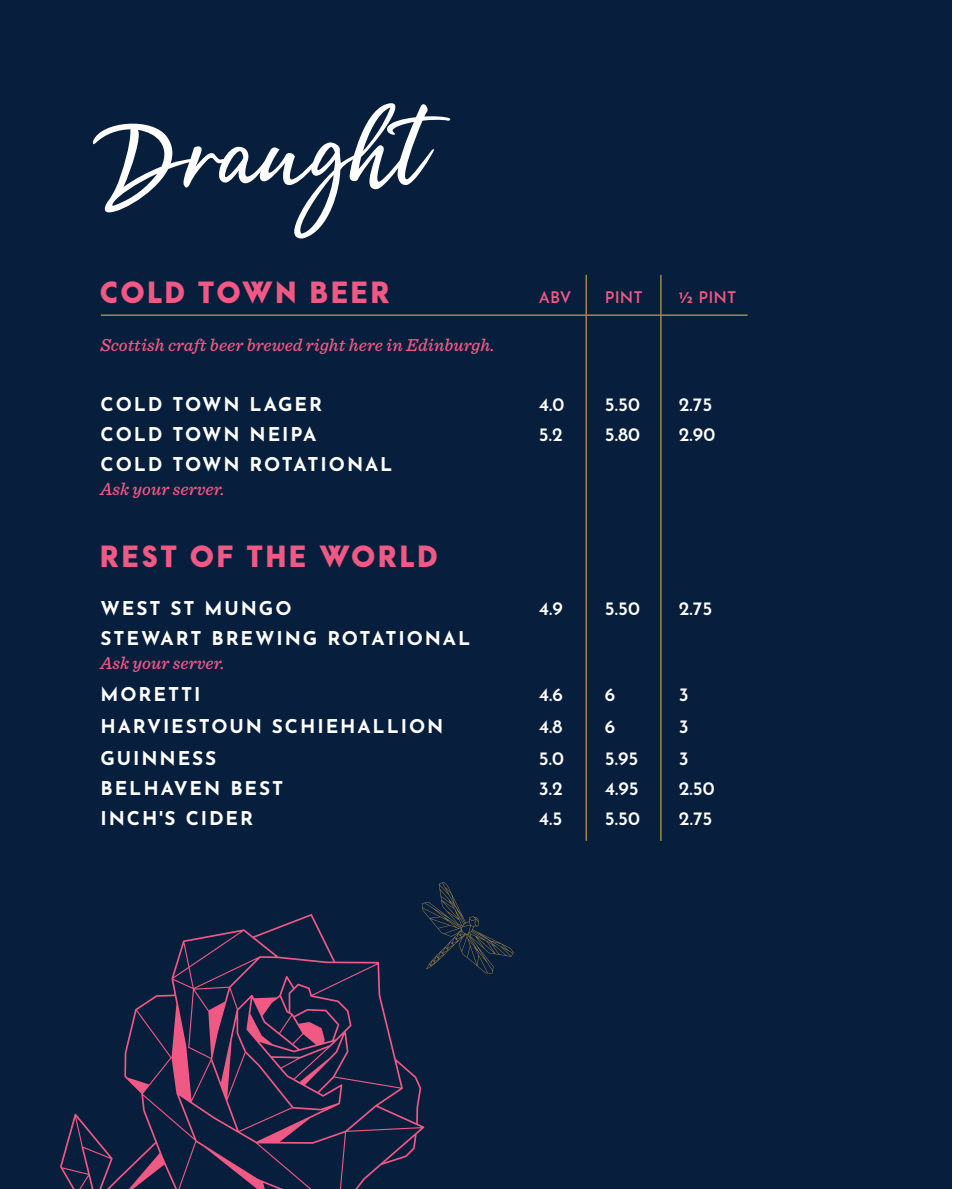
<style>
.page{position:relative;width:953px;height:1189px;background:#fff}
.page>*{position:absolute;margin:0;border:0;box-sizing:border-box;transform-origin:0 0}
.t1{font:128px "Quente Script";color:#fff}
.t2{font:900 28px "Arca Majora";letter-spacing:.13em;color:#f05984}
.t3{font:700 19px "Josefin Sans";letter-spacing:.1em;color:#fff}
.t4{font:600 19px "Josefin Sans";letter-spacing:.005em;color:#fff}
.t5{font:italic 500 18px "Sentinel";letter-spacing:.005em;color:#f05984}
.t6{font:600 16px "Josefin Sans";letter-spacing:.005em;color:#f05984}
</style>
<div class="page">
<div style="left:0;top:0;width:951px;height:1189px;background:#071e3d"></div>
<svg style="left:60px;top:914px;width:364px;height:275px"></svg>
<svg style="left:422px;top:882px;width:91px;height:92px"></svg>
<hr style="left:101px;top:314px;width:646px;height:2px;background:#a2864d">
<hr style="left:660px;top:275px;width:1px;height:566px;background:#a2864d">
<hr style="left:585px;top:275px;width:2px;height:566px;background:#a2864d">
<h1 class="t1" style="left:97px;top:101px;width:324px;rotate:-2deg">Draught</h1>
<h2 class="t2" style="left:100px;top:270px;width:290px">COLD TOWN BEER</h2>
<p class="t6" style="left:538px;top:284px;width:34px">ABV</p>
<p class="t6" style="left:604px;top:284px;width:39px">PINT</p>
<p class="t6" style="left:678px;top:284px;width:59px">½ PINT</p>
<p class="t5" style="left:100px;top:332px;width:396px">Scottish craft beer brewed right here in Edinburgh.</p>
<p class="t3" style="left:100px;top:388px;width:223px">COLD TOWN LAGER</p>
<p class="t4" style="left:538px;top:389px;width:27px">4.0</p>
<p class="t4" style="left:604px;top:389px;width:37px">5.50</p>
<p class="t4" style="left:678px;top:389px;width:35px">2.75</p>
<p class="t3" style="left:100px;top:418px;width:217px">COLD TOWN NEIPA</p>
<p class="t4" style="left:538px;top:419px;width:25px">5.2</p>
<p class="t4" style="left:605px;top:419px;width:37px">5.80</p>
<p class="t4" style="left:679px;top:419px;width:38px">2.90</p>
<p class="t3" style="left:101px;top:448px;width:293px">COLD TOWN ROTATIONAL</p>
<p class="t5" style="left:100px;top:476px;width:125px">Ask your server.</p>
<h2 class="t2" style="left:100px;top:534px;width:338px">REST OF THE WORLD</h2>
<p class="t3" style="left:100px;top:592px;width:192px">WEST ST MUNGO</p>
<p class="t4" style="left:538px;top:593px;width:26px">4.9</p>
<p class="t4" style="left:604px;top:593px;width:37px">5.50</p>
<p class="t4" style="left:678px;top:593px;width:35px">2.75</p>
<p class="t3" style="left:100px;top:622px;width:371px">STEWART BREWING ROTATIONAL</p>
<p class="t5" style="left:100px;top:650px;width:125px">Ask your server.</p>
<p class="t3" style="left:100px;top:678px;width:101px">MORETTI</p>
<p class="t4" style="left:538px;top:679px;width:26px">4.6</p>
<p class="t4" style="left:604px;top:679px;width:12px">6</p>
<p class="t4" style="left:678px;top:679px;width:11px">3</p>
<p class="t3" style="left:100px;top:710px;width:344px">HARVIESTOUN SCHIEHALLION</p>
<p class="t4" style="left:538px;top:711px;width:25px">4.8</p>
<p class="t4" style="left:604px;top:711px;width:12px">6</p>
<p class="t4" style="left:678px;top:711px;width:11px">3</p>
<p class="t3" style="left:100px;top:742px;width:117px">GUINNESS</p>
<p class="t4" style="left:538px;top:743px;width:27px">5.0</p>
<p class="t4" style="left:604px;top:743px;width:35px">5.95</p>
<p class="t4" style="left:678px;top:743px;width:11px">3</p>
<p class="t3" style="left:100px;top:772px;width:184px">BELHAVEN BEST</p>
<p class="t4" style="left:538px;top:773px;width:26px">3.2</p>
<p class="t4" style="left:605px;top:773px;width:36px">4.95</p>
<p class="t4" style="left:679px;top:773px;width:37px">2.50</p>
<p class="t3" style="left:101px;top:802px;width:154px">INCH'S CIDER</p>
<p class="t4" style="left:539px;top:803px;width:25px">4.5</p>
<p class="t4" style="left:605px;top:803px;width:37px">5.50</p>
<p class="t4" style="left:679px;top:803px;width:35px">2.75</p>
</div>
